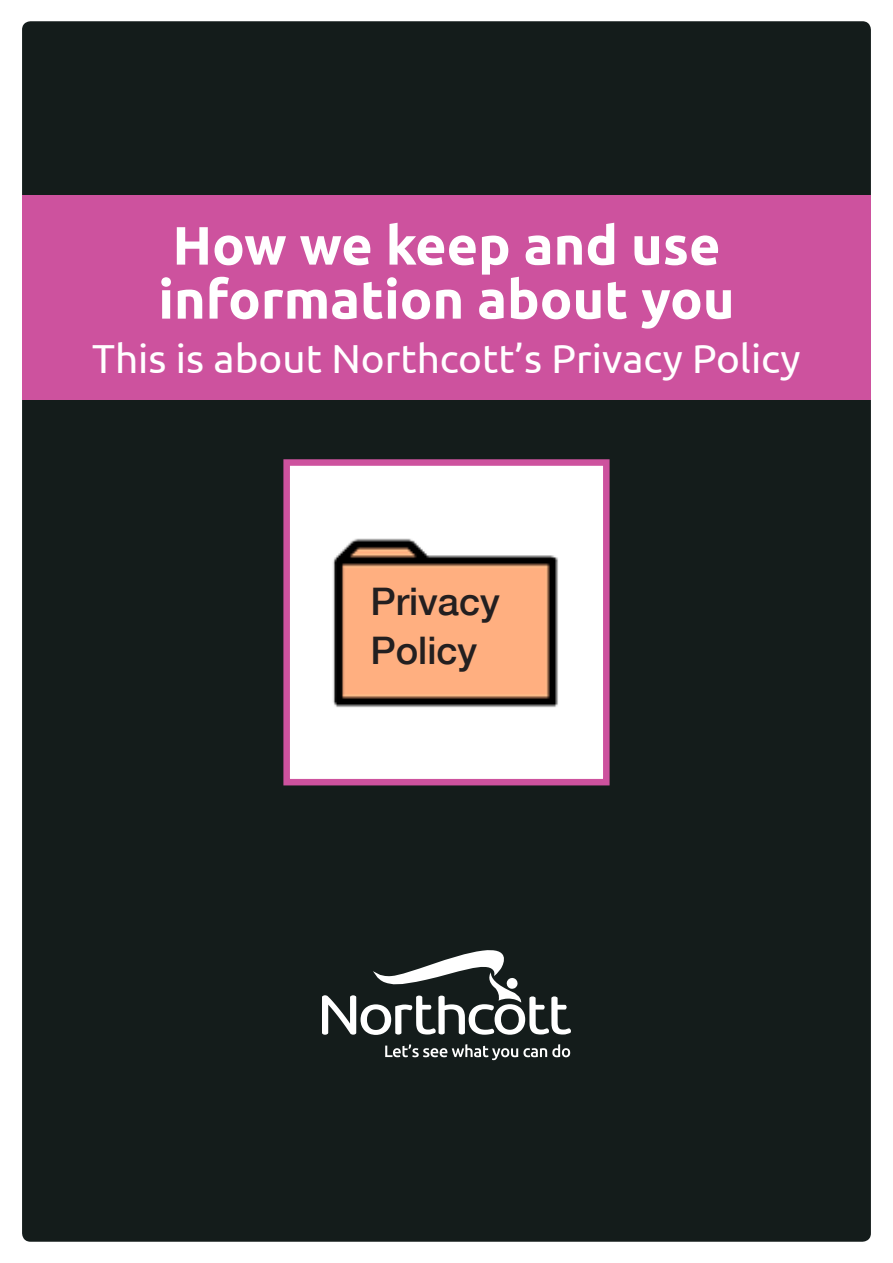
<style>
.page{position:relative;width:893px;height:1263px;background:#fff}
.page>*{position:absolute;margin:0;border:0;box-sizing:border-box;transform-origin:0 0}
.t1{font:700 54px/54px "Ubuntu";color:#fff}
.t2{font:40.5px "Ubuntu";color:#fff}
.Hel_Med_14pt{font:500 37.95px/48.9px "Helvetica Neue LT Com";color:#231f20}
</style>
<div class="page">
<div style="left:22px;top:21px;width:849px;height:1221px;background:#141c1b;border-radius:9px"></div>
<svg style="left:322px;top:950px;width:249px;height:85px"></svg>
<svg style="left:385px;top:1044px;width:185px;height:16px"></svg>
<div style="left:22px;top:196px;width:849px;height:204px;background:#cd529e"></div>
<div style="left:283px;top:459px;width:327px;height:326px;background:#fff;border:7px solid #cd529e"></div>
<img style="left:333px;top:538px;width:225px;height:170px">
<p class="t1" style="left:158px;top:218px;width:578px">How we keep and use information about you</p>
<p class="t2" style="left:92px;top:334px;width:710px">This is about Northcott’s Privacy Policy</p>
<p class="Hel_Med_14pt" style="left:370px;top:577px;width:131px">Privacy<br>Policy</p>
</div>
